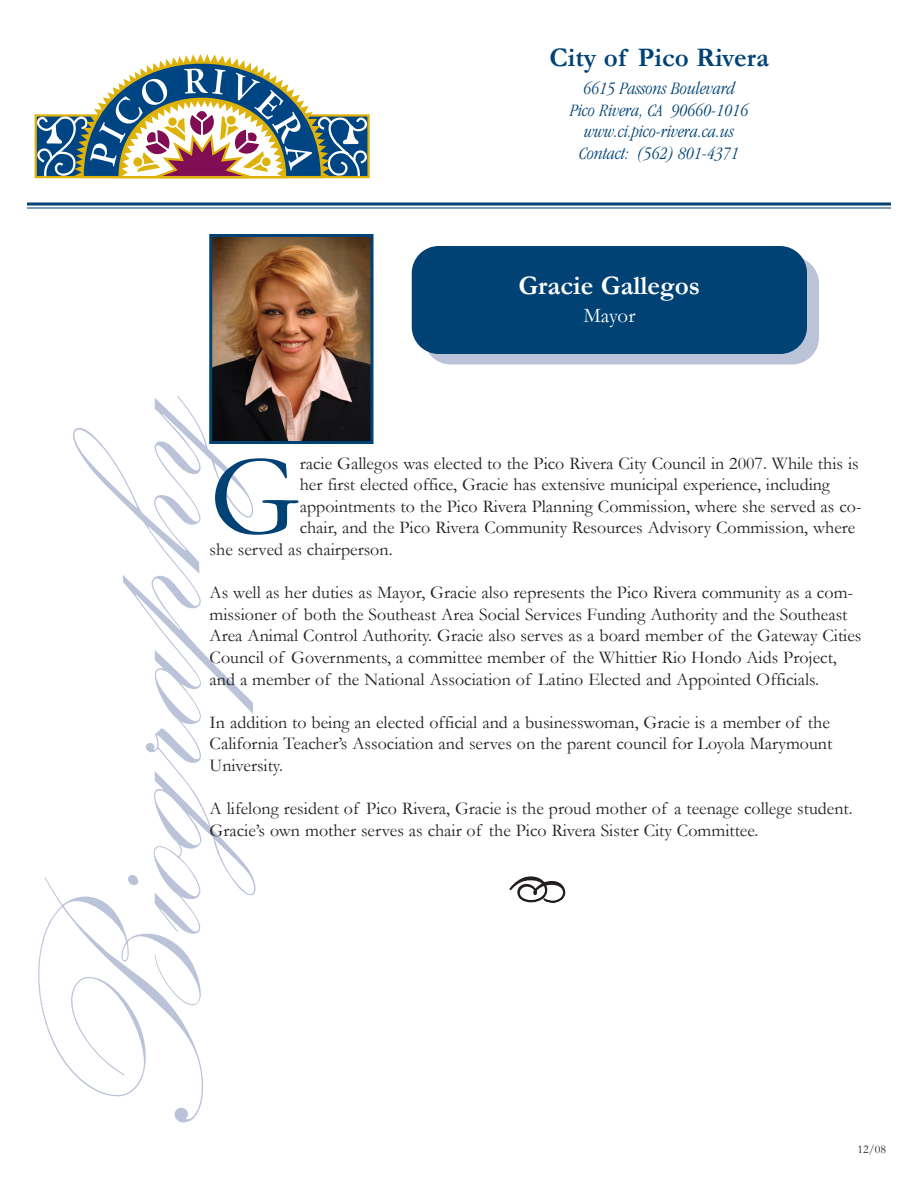
<style>
.page{position:relative;width:918px;height:1188px;background:#fff}
.page>*{position:absolute;margin:0;border:0;box-sizing:border-box;transform-origin:0 0}
.t1{font:234px "Kunstler Script";color:#bac3d8}
.t2{font:117px "Garamond";color:#004274}
.t3{font:700 27px "Garamond";color:#004274}
.t4{font:700 27px "Garamond";color:#fff}
.t5{font:21px "Garamond";letter-spacing:-.005em;color:#fff}
.t6{font:18px/21.6px "Garamond";color:#231f20}
.t7{font:italic 300 condensed 18px/21.6px "Garamond";color:#004274;text-align:center}
.t8{font:12px "Garamond";color:#231f20}
</style>
<div class="page">
<div style="left:424px;top:256px;width:395px;height:108px;background:#bac3d8;border-radius:27px"></div>
<svg style="left:34px;top:54px;width:335px;height:124px"></svg>
<svg style="left:27px;top:202px;width:864px;height:4px;background:#3f7196"></svg>
<hr style="left:27px;top:208px;width:864px;height:1px;background:#004274">
<div style="left:412px;top:246px;width:395px;height:108px;background:#004274;border-radius:27px"></div>
<img style="left:213px;top:238px;width:157px;height:202px">
<div style="left:209px;top:234px;width:165px;height:210px;border:3px solid #004274"></div>
<h3 class="t3" style="left:550px;top:43px;width:221px">City of Pico Rivera</h3>
<p class="t7" style="left:570px;top:79px;width:180px">6615 Passons Boulevard<br>Pico Rivera, CA 90660-1016 www.ci.pico-rivera.ca.us<br>Contact: (562) 801-4371</p>
<h3 class="t4" style="left:519px;top:270px;width:183px">Gracie Gallegos</h3>
<p class="t5" style="left:583px;top:304px;width:53px">Mayor</p>
<h1 class="t1" style="left:6px;top:1160px;width:792px;rotate:-90deg">Biography</h1>
<h2 class="t2" style="left:210px;top:433px;width:92px">G</h2>
<p class="t6" style="left:300px;top:452px;width:560px">racie Gallegos was elected to the Pico Rivera City Council in 2007. While this is</p>
<p class="t6" style="left:300px;top:474px;width:532px">her first elected office, Gracie has extensive municipal experience, including</p>
<p class="t6" style="left:300px;top:496px;width:563px">appointments to the Pico Rivera Planning Commission, where she served as co-</p>
<p class="t6" style="left:300px;top:517px;width:557px">chair, and the Pico Rivera Community Resources Advisory Commission, where</p>
<p class="t6" style="left:210px;top:539px;width:185px">she served as chairperson.</p>
<p class="t6" style="left:210px;top:582px;width:653px">As well as her duties as Mayor, Gracie also represents the Pico Rivera community as a com&shy;missioner of both the Southeast Area Social Services Funding Authority and the Southeast Area Animal Control Authority. Gracie also serves as a board member of the Gateway Cities Council of Governments, a committee member of the Whittier Rio Hondo Aids Project, and a member of the National Association of Latino Elected and Appointed Officials.</p>
<p class="t6" style="left:210px;top:712px;width:624px">In addition to being an elected official and a businesswoman, Gracie is a member of the<br>California Teacher’s Association and serves on the parent council for Loyola Marymount<br>University.</p>
<p class="t6" style="left:210px;top:798px;width:645px">A lifelong resident of Pico Rivera, Gracie is the proud mother of a teenage college student.<br>Gracie’s own mother serves as chair of the Pico Rivera Sister City Committee.</p>
<p class="t8" style="left:858px;top:1143px;width:30px">12/08</p>
</div>
